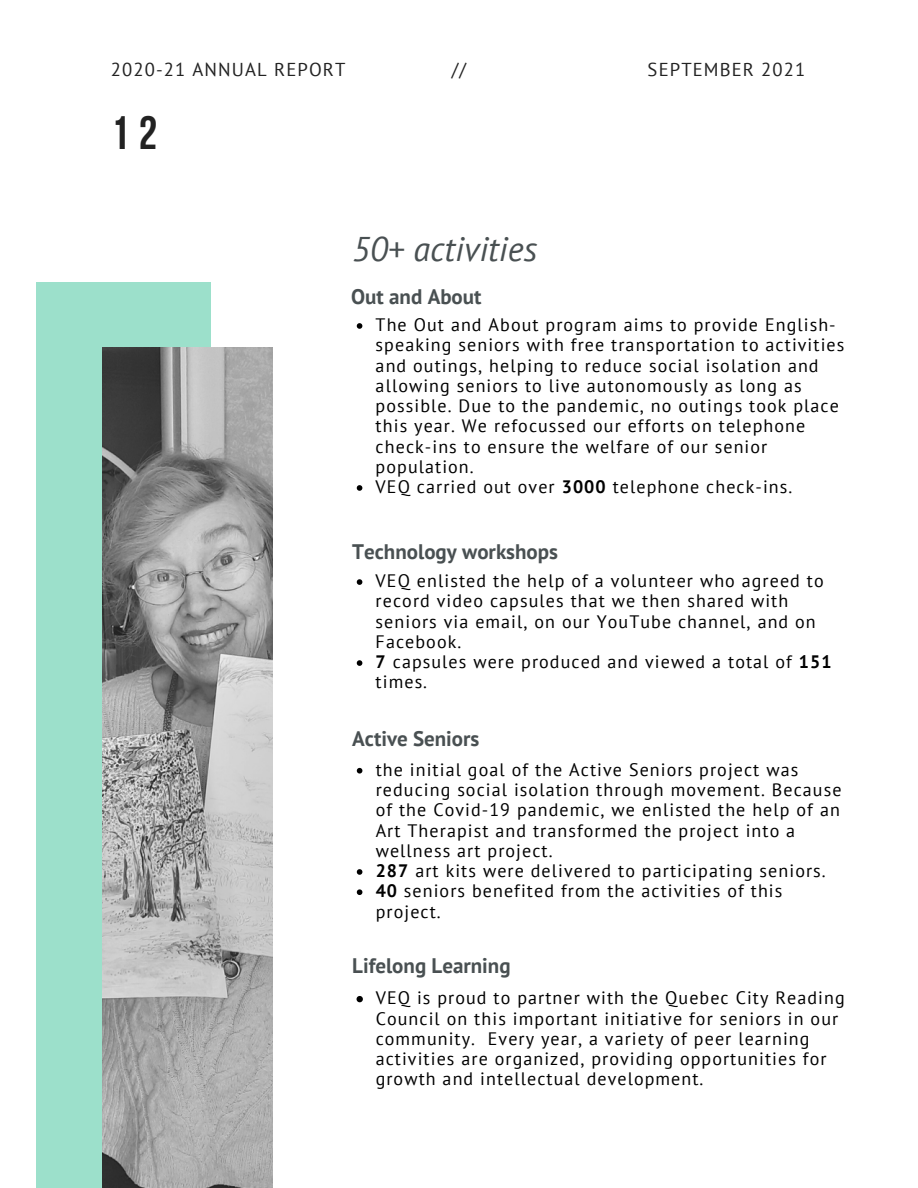
<style>
.page{position:relative;width:918px;height:1188px;background:#fff}
.page>*{position:absolute;margin:0;border:0;box-sizing:border-box;transform-origin:0 0}
.t1{font:700 46.65px "Bebas Neue";color:#222}
.t2{font:italic 34.2px "PT Sans";color:#495052}
.t3{font:700 21px "PT Sans";color:#495052}
.t4{font:18.6px "PT Sans";letter-spacing:.06em;color:#222}
.t5{font:18px/20.2px "PT Sans";letter-spacing:.06em;color:#000}
.s1{font-weight:700}
</style>
<div class="page">
<div style="left:37px;top:282px;width:173px;height:906px;background:#9ce0cb"></div>
<img style="left:103px;top:347px;width:169px;height:841px">
<svg style="left:357px;top:323px;width:5px;height:6px"></svg>
<svg style="left:357px;top:485px;width:5px;height:6px"></svg>
<svg style="left:357px;top:768px;width:5px;height:6px"></svg>
<svg style="left:357px;top:869px;width:5px;height:6px"></svg>
<svg style="left:357px;top:889px;width:5px;height:6px"></svg>
<svg style="left:357px;top:579px;width:5px;height:6px"></svg>
<svg style="left:357px;top:660px;width:5px;height:6px"></svg>
<svg style="left:357px;top:996px;width:6px;height:6px"></svg>
<p class="t4" style="left:111px;top:58px;width:236px">2020-21 ANNUAL REPORT</p>
<p class="t4" style="left:452px;top:58px;width:16px">//</p>
<p class="t4" style="left:648px;top:58px;width:159px">SEPTEMBER 2021</p>
<p class="t1" style="left:111px;top:114px;width:48px">12</p>
<p class="t2" style="left:352px;top:227px;width:187px">50+ activities</p>
<p class="t3" style="left:351px;top:283px;width:132px">Out and About</p>
<p class="t5" style="left:376px;top:314px;width:470px">The Out and About program aims to provide English&shy;speaking seniors with free transportation to activities and outings, helping to reduce social isolation and allowing seniors to live autonomously as long as possible. Due to the pandemic, no outings took place this year. We refocussed our efforts on telephone check-ins to ensure the welfare of our senior population.</p>
<p class="t5" style="left:376px;top:476px;width:418px">VEQ carried out over <span class="s1">3000</span> telephone check-ins.</p>
<p class="t3" style="left:352px;top:538px;width:207px">Technology workshops</p>
<p class="t5" style="left:376px;top:570px;width:450px">VEQ enlisted the help of a volunteer who agreed to record video capsules that we then shared with seniors via email, on our YouTube channel, and on Facebook.</p>
<p class="t5" style="left:376px;top:651px;width:458px"><span class="s1">7</span> capsules were produced and viewed a total of <span class="s1">151 </span>times.</p>
<p class="t3" style="left:352px;top:725px;width:129px">Active Seniors</p>
<p class="t5" style="left:376px;top:759px;width:467px">the initial goal of the Active Seniors project was reducing social isolation through movement. Because of the Covid-19 pandemic, we enlisted the help of an Art Therapist and transformed the project into a wellness art project.</p>
<p class="t5" style="left:376px;top:860px;width:452px"><span class="s1">287</span> art kits were delivered to participating seniors.</p>
<p class="t5" style="left:376px;top:880px;width:408px"><span class="s1">40</span> seniors benefited from the activities of this project.</p>
<p class="t3" style="left:352px;top:952px;width:160px">Lifelong Learning</p>
<p class="t5" style="left:376px;top:988px;width:471px">VEQ is proud to partner with the Quebec City Reading Council on this important initiative for seniors in our community. Every year, a variety of peer learning activities are organized, providing opportunities for growth and intellectual development.</p>
</div>
